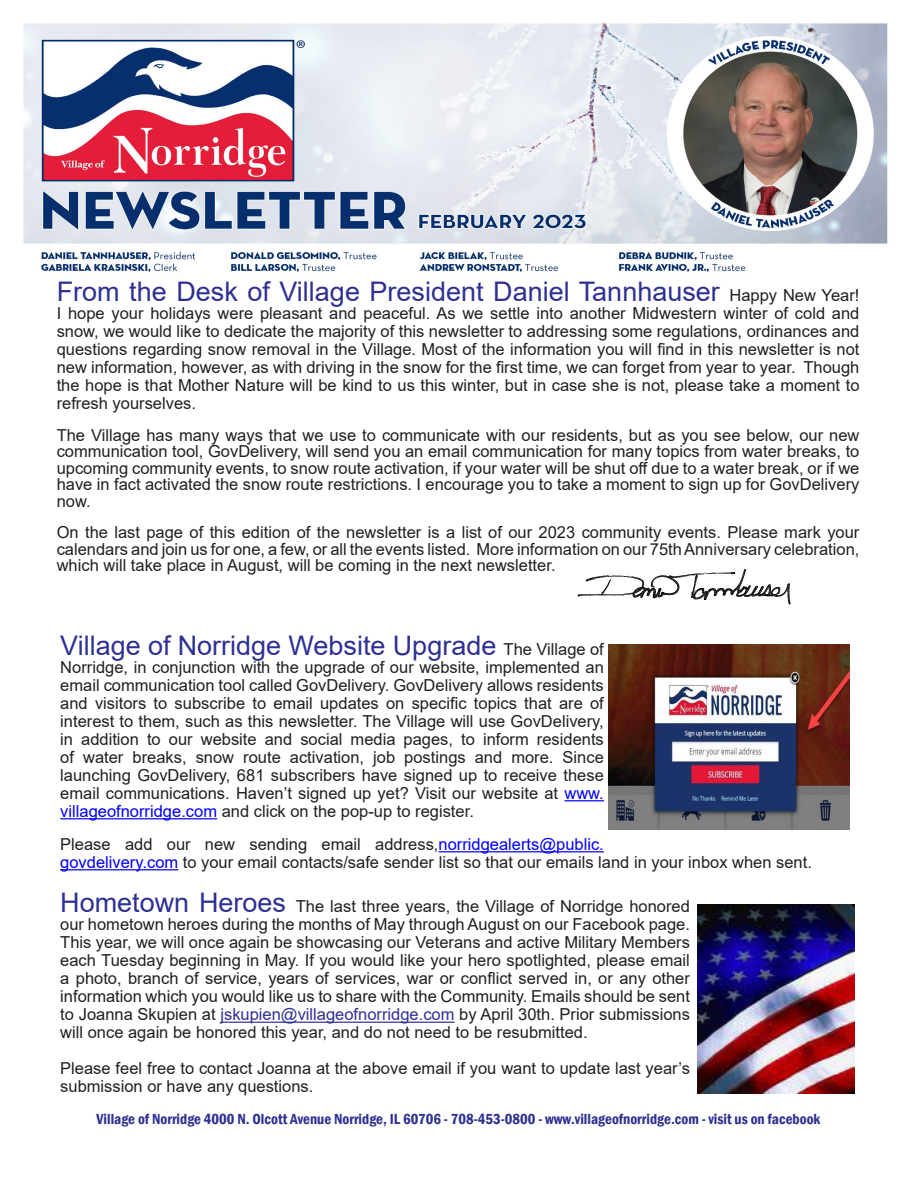
<style>
.page{position:relative;width:918px;height:1188px;background:#fff}
.page>*{position:absolute;margin:0;border:0;box-sizing:border-box;transform-origin:0 0}
.Big_Body_Headings{font:27px "Arial";color:#2e3092}
.Big_Body_Headings-2{font:16.5px/18px "Arial";color:#231f20;text-align:justify}
.Body_Text_Arial_11{font:16.5px/16.5px "Arial";color:#231f20;text-align:justify}
.t1{font:600 condensed 15px "Franklin Gothic";color:#2e3092}
.s1{font-size:16.5px;color:#231f20}
.s2{color:#00f}
.s3{font-size:27px;color:#2e3092}
.s4{color:#2e3092}
</style>
<div class="page">
<img style="left:577px;top:569px;width:214px;height:36px">
<img style="left:23px;top:23px;width:865px;height:249px">
<hr style="left:220px;top:1022px;width:235px;height:1px;background:#2e3092">
<img style="left:698px;top:905px;width:157px;height:189px">
<hr style="left:564px;top:800px;width:40px;height:1px;background:#00f">
<hr style="left:60px;top:818px;width:157px;height:1px;background:#00f">
<hr style="left:439px;top:851px;width:165px;height:1px;background:#00f">
<hr style="left:60px;top:869px;width:118px;height:1px;background:#00f">
<img style="left:608px;top:644px;width:242px;height:186px">
<p class="Big_Body_Headings" style="left:57px;top:273px;width:804px">From the Desk of Village President Daniel Tannhauser <span class="s1">Happy New Year!</span></p>
<p class="Big_Body_Headings-2" style="left:57px;top:304px;width:804px">I hope your holidays were pleasant and peaceful. As we settle into another Midwestern winter of cold and snow, we would like to dedicate the majority of this newsletter to addressing some regulations, ordinances and questions regarding snow removal in the Village. Most of the information you will find in this newsletter is not new information, however, as with driving in the snow for the first time, we can forget from year to year. Though the hope is that Mother Nature will be kind to us this winter, but in case she is not, please take a moment to refresh yourselves.</p>
<p class="Body_Text_Arial_11" style="left:57px;top:427px;width:804px">The Village has many ways that we use to communicate with our residents, but as you see below, our new communication tool, GovDelivery, will send you an email communication for many topics from water breaks, to upcoming community events, to snow route activation, if your water will be shut off due to a water break, or if we have in fact activated the snow route restrictions. I encourage you to take a moment to sign up for GovDelivery now.</p>
<p class="Body_Text_Arial_11" style="left:57px;top:524px;width:804px">On the last page of this edition of the newsletter is a list of our 2023 community events. Please mark your calendars and join us for one, a few, or all the events listed. More information on our 75th Anniversary celebration, which will take place in August, will be coming in the next newsletter.</p>
<p class="Big_Body_Headings" style="left:60px;top:627px;width:545px">Village of Norridge Website Upgrade <span class="s1">The Village of</span></p>
<p class="Big_Body_Headings-2" style="left:60px;top:658px;width:545px">Norridge, in conjunction with the upgrade of our website, implemented an email communication tool called GovDelivery. GovDelivery allows residents and visitors to subscribe to email updates on specific topics that are of interest to them, such as this newsletter. The Village will use GovDelivery, in addition to our website and social media pages, to inform residents of water breaks, snow route activation, job postings and more. Since launching GovDelivery, 681 subscribers have signed up to receive these email communications. Haven’t signed up yet? Visit our website at <span class="s2">www. villageofnorridge.com</span> and click on the pop-up to register.</p>
<p class="Body_Text_Arial_11" style="left:60px;top:835px;width:753px;line-height:18px">Please add our new sending email address,<span class="s2">norridgealerts@public.<br>govdelivery.com</span> to your email contacts/safe sender list so that our emails land in your inbox when sent.</p>
<p class="Big_Body_Headings-2" style="left:60px;top:898px;width:631px"><span class="s3">Hometown Heroes</span> The last three years, the Village of Norridge honored our hometown heroes during the months of May through August on our Facebook page.<br>This year, we will once again be showcasing our Veterans and active Military Members each Tuesday beginning in May. If you would like your hero spotlighted, please email a photo, branch of service, years of services, war or conflict served in, or any other information which you would like us to share with the Community. Emails should be sent to Joanna Skupien at <span class="s4">jskupien@villageofnorridge.com</span> by April 30th. Prior submissions will once again be honored this year, and do not need to be resubmitted.</p>
<p class="Big_Body_Headings-2" style="left:60px;top:1060px;width:631px">Please feel free to contact Joanna at the above email if you want to update last year’s submission or have any questions.</p>
<p class="t1" style="left:97px;top:1108px;width:725px">Village of Norridge 4000 N. Olcott Avenue Norridge, IL 60706 - 708-453-0800 - www.villageofnorridge.com - visit us on facebook</p>
</div>
